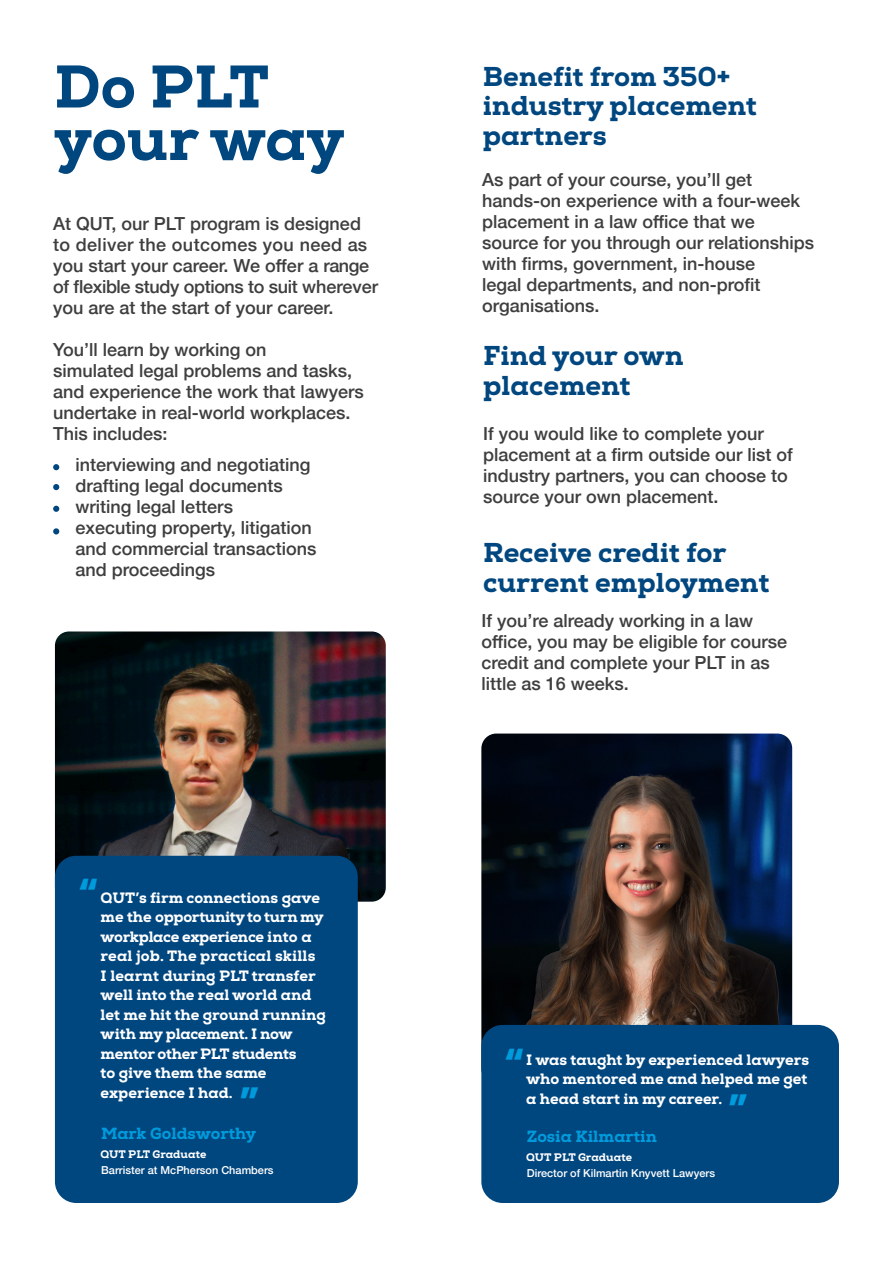
<style>
.page{position:relative;width:893px;height:1263px;background:#fff}
.page>*{position:absolute;margin:0;border:0;box-sizing:border-box;transform-origin:0 0}
.t1{font:800 60px/52.5px "Nexa Slab";letter-spacing:-.005em;color:#00467f}
.t2{font:800 45px "Nexa Slab";color:#009bdc}
.t3{font:800 27.3px/29.8px "Nexa Slab";color:#00467f}
.t4{font:500 18px/21px "Helvetica Neue";color:#3e3e3f}
.t5{font:800 16.2px "Nexa Slab";color:#009bdc}
.t6{font:800 15px/19.5px "Nexa Slab";color:#fff}
.t7{font:500 10.95px "Helvetica Neue";color:#fff}
.t8{font:800 10.95px "Nexa Slab";color:#fff}
</style>
<div class="page">
<img style="left:481px;top:733px;width:311px;height:309px">
<div style="left:481px;top:1025px;width:358px;height:178px;background:#00467f;border-radius:21px"></div>
<img style="left:55px;top:631px;width:331px;height:271px">
<div style="left:55px;top:856px;width:303px;height:347px;background:#00467f;border-radius:21px"></div>
<svg style="left:53px;top:464px;width:6px;height:6px"></svg>
<svg style="left:53px;top:484px;width:6px;height:6px"></svg>
<svg style="left:53px;top:506px;width:6px;height:6px"></svg>
<svg style="left:53px;top:528px;width:6px;height:6px"></svg>
<p class="t1" style="left:54px;top:61px;width:292px">Do PLT your way</p>
<p class="t4" style="left:53px;top:212px;width:326px">At QUT, our PLT program is designed to deliver the outcomes you need as you start your career. We offer a range of flexible study options to suit wherever you are at the start of your career.</p>
<p class="t4" style="left:53px;top:338px;width:312px">You’ll learn by working on<br>simulated legal problems and tasks, and experience the work that lawyers undertake in real-world workplaces.<br>This includes:</p>
<p class="t4" style="left:76px;top:453px;width:236px">interviewing and negotiating</p>
<p class="t4" style="left:76px;top:474px;width:209px">drafting legal documents</p>
<p class="t4" style="left:76px;top:495px;width:159px">writing legal letters</p>
<p class="t4" style="left:76px;top:516px;width:238px">executing property, litigation</p>
<p class="t4" style="left:76px;top:537px;width:242px">and commercial transactions</p>
<p class="t4" style="left:76px;top:558px;width:141px">and proceedings</p>
<p class="t2" style="left:78px;top:866px;width:22px">“</p>
<p class="t6" style="left:101px;top:888px;width:227px">QUT’s firm connections gave me the opportunity to turn my workplace experience into a real job. The practical skills<br>I learnt during PLT transfer well into the real world and let me hit the ground running with my placement. I now mentor other PLT students</p>
<p class="t6" style="left:101px;top:1063px;width:167px">to give them the same experience I had.</p>
<p class="t2" style="left:260px;top:1111px;width:22px;rotate:-180deg">“</p>
<p class="t5" style="left:101px;top:1124px;width:156px">Mark Goldsworthy</p>
<p class="t7" style="left:101px;top:1162px;width:174px">Barrister at McPherson Chambers</p>
<p class="t8" style="left:101px;top:1147px;width:107px">QUT PLT Graduate</p>
<p class="t3" style="left:483px;top:61px;width:276px">Benefit from 350+ industry placement partners</p>
<p class="t4" style="left:482px;top:167px;width:334px">As part of your course, you’ll get hands-on experience with a four-week placement in a law office that we source for you through our relationships with firms, government, in-house<br>legal departments, and non-profit organisations.</p>
<p class="t3" style="left:483px;top:341px;width:202px">Find your own placement</p>
<p class="t4" style="left:483px;top:422px;width:311px">If you would like to complete your placement at a firm outside our list of industry partners, you can choose to source your own placement.</p>
<p class="t3" style="left:483px;top:537px;width:288px">Receive credit for current employment</p>
<p class="t4" style="left:481px;top:609px;width:307px">If you’re already working in a law office, you may be eligible for course credit and complete your PLT in as little as 16 weeks.</p>
<p class="t2" style="left:504px;top:1036px;width:22px">“</p>
<p class="t6" style="left:526px;top:1050px;width:284px;text-align:justify">I was taught by experienced lawyers who mentored me and helped me get a head start in my career.</p>
<p class="t2" style="left:748px;top:1118px;width:22px;rotate:-180deg">“</p>
<p class="t5" style="left:527px;top:1126px;width:132px">Zosia Kilmartin</p>
<p class="t7" style="left:527px;top:1164px;width:190px">Director of Kilmartin Knyvett Lawyers</p>
<p class="t8" style="left:526px;top:1150px;width:107px">QUT PLT Graduate</p>
</div>
